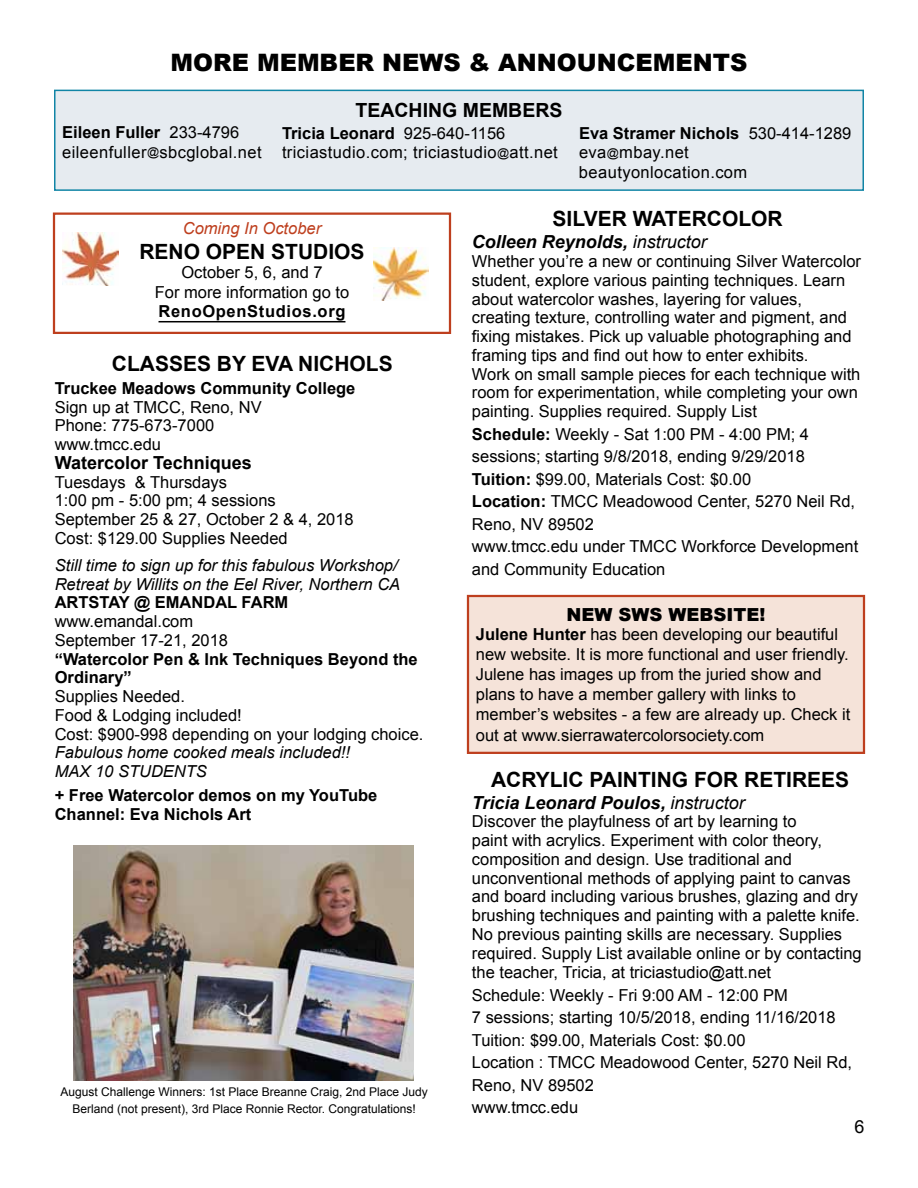
<style>
.page{position:relative;width:918px;height:1188px;background:#fff}
.page>*{position:absolute;margin:0;border:0;box-sizing:border-box;transform-origin:0 0}
.t1{font:900 24px "Arial";color:#000}
.t2{font:700 21px "Arial";color:#000}
.t3{font:700 19.5px "Arial";color:#000}
.t4{font:italic 700 18px "Arial";color:#000}
.t5{font:700 18px "Arial";color:#000}
.t6{font:900 18px "Arial";color:#000}
.t7{font:18px "Arial";color:#000}
.t8{font:16.5px/18.8px "Arial";color:#000}
.t9{font:16.5px/19.5px "Arial";letter-spacing:.025em;color:#000}
.t10{font:700 16.5px/18.8px "Arial";color:#000}
.t11{font:italic 16.5px/18.8px "Arial";color:#000}
.t12{font:700 16.5px "Arial";letter-spacing:.04em;color:#000}
.t13{font:italic 16.5px "Arial";color:#be3f1e}
.t14{font:12px/16.5px "Arial";color:#000;text-align:center}
.s1{font-weight:700}
.s2{font-size:12px}
.s3{font-weight:400}
</style>
<div class="page">
<div style="left:468px;top:596px;width:396px;height:157px;background:#f5e3d9"></div>
<div style="left:467px;top:595px;width:398px;height:159px;border:2px solid #be3f1e"></div>
<img style="left:73px;top:846px;width:341px;height:235px">
<img style="left:62px;top:232px;width:57px;height:53px">
<hr style="left:159px;top:321px;width:186px;height:1px;background:#000">
<div style="left:53px;top:213px;width:398px;height:121px;border:2px solid #be3f1e"></div>
<div style="left:55px;top:90px;width:808px;height:100px;background:#e6ebf0"></div>
<div style="left:54px;top:90px;width:810px;height:101px;border:2px solid #1185a6"></div>
<img style="left:374px;top:248px;width:54px;height:53px">
<h1 class="t1" style="left:170px;top:45px;width:579px">MORE MEMBER NEWS &amp; ANNOUNCEMENTS</h1>
<p class="t3" style="left:356px;top:97px;width:208px">TEACHING MEMBERS</p>
<p class="t9" style="left:62px;top:123px;width:201px"><span class="s1">Eileen Fuller</span> 233-4796 eileenfuller<span class="s2">@</span>sbcglobal.net</p>
<p class="t9" style="left:282px;top:123px;width:277px"><span class="s1">Tricia Leonard</span> 925-640-1156 triciastudio.com; triciastudio<span class="s2">@</span>att.net</p>
<p class="t9" style="left:579px;top:123px;width:274px"><span class="s1">Eva Stramer Nichols</span> 530-414-1289 eva<span class="s2">@</span>mbay.net beautyonlocation.com</p>
<p class="t13" style="left:183px;top:217px;width:140px">Coming In October</p>
<p class="t2" style="left:139px;top:238px;width:227px">RENO OPEN STUDIOS</p>
<p class="t8" style="left:155px;top:263px;width:196px;line-height:19.5px;text-align:center">October 5, 6, and 7<br>For more information go to</p>
<p class="t12" style="left:159px;top:301px;width:188px">RenoOpenStudios.org</p>
<p class="t2" style="left:112px;top:350px;width:282px">CLASSES BY EVA NICHOLS</p>
<p class="t10" style="left:55px;top:379px;width:302px">Truckee Meadows Community College</p>
<p class="t8" style="left:55px;top:398px;width:208px">Sign up at TMCC, Reno, NV<br>Phone: 775-673-7000 www.tmcc.edu</p>
<p class="t5" style="left:55px;top:451px;width:199px">Watercolor Techniques</p>
<p class="t8" style="left:55px;top:473px;width:301px">Tuesdays &amp; Thursdays<br>1:00 pm - 5:00 pm; 4 sessions<br>September 25 &amp; 27, October 2 &amp; 4, 2018<br>Cost: $129.00 Supplies Needed</p>
<p class="t11" style="left:55px;top:556px;width:347px">Still time to sign up for this fabulous Workshop/<br>Retreat by Willits on the Eel River, Northern CA</p>
<p class="t10" style="left:55px;top:594px;width:235px">ARTSTAY @ EMANDAL FARM</p>
<p class="t8" style="left:55px;top:612px;width:175px">www.emandal.com<br>September 17-21, 2018</p>
<p class="t10" style="left:55px;top:650px;width:365px">“Watercolor Pen &amp; Ink Techniques Beyond the<br>Ordinary”</p>
<p class="t8" style="left:55px;top:687px;width:370px">Supplies Needed.<br>Food &amp; Lodging included!<br>Cost: $900-998 depending on your lodging choice.</p>
<p class="t11" style="left:55px;top:743px;width:297px">Fabulous home cooked meals included!!<br>MAX 10 STUDENTS</p>
<p class="t10" style="left:55px;top:786px;width:324px">+ Free Watercolor demos on my YouTube<br>Channel: Eva Nichols Art</p>
<p class="t14" style="left:60px;top:1084px;width:369px">August Challenge Winners: 1st Place Breanne Craig, 2nd Place Judy<br>Berland (not present), 3rd Place Ronnie Rector. Congratulations!</p>
<p class="t2" style="left:553px;top:205px;width:232px">SILVER WATERCOLOR</p>
<p class="t4" style="left:472px;top:230px;width:237px">Colleen Reynolds, <span class="s3">instructor</span></p>
<p class="t8" style="left:472px;top:252px;width:391px">Whether you’re a new or continuing Silver Watercolor student, explore various painting techniques. Learn about watercolor washes, layering for values, creating texture, controlling water and pigment, and fixing mistakes. Pick up valuable photographing and framing tips and find out how to enter exhibits.<br>Work on small sample pieces for each technique with room for experimentation, while completing your own painting. Supplies required. Supply List</p>
<p class="t8" style="left:472px;top:423px;width:388px;line-height:22.5px"><span class="s1">Schedule:</span> Weekly - Sat 1:00 PM - 4:00 PM; 4 sessions; starting 9/8/2018, ending 9/29/2018<br><span class="s1">Tuition:</span> $99.00, Materials Cost: $0.00<br><span class="s1">Location:</span> TMCC Meadowood Center, 5270 Neil Rd, Reno, NV 89502<br>www.tmcc.edu under TMCC Workforce Development and Community Education</p>
<p class="t6" style="left:567px;top:601px;width:200px">NEW SWS WEBSITE!</p>
<p class="t8" style="left:476px;top:625px;width:376px;line-height:19.8px"><span class="s1">Julene Hunter</span> has been developing our beautiful new website. It is more functional and user friendly.<br>Julene has images up from the juried show and plans to have a member gallery with links to member’s websites - a few are already up. Check it</p>
<p class="t8" style="left:476px;top:726px;width:290px">out at www.sierrawatercolorsociety.com</p>
<p class="t2" style="left:491px;top:766px;width:360px">ACRYLIC PAINTING FOR RETIREES</p>
<p class="t4" style="left:472px;top:791px;width:274px">Tricia Leonard Poulos, <span class="s3">instructor</span></p>
<p class="t8" style="left:472px;top:812px;width:391px">Discover the playfulness of art by learning to<br>paint with acrylics. Experiment with color theory, composition and design. Use traditional and unconventional methods of applying paint to canvas and board including various brushes, glazing and dry brushing techniques and painting with a palette knife.<br>No previous painting skills are necessary. Supplies required. Supply List available online or by contacting the teacher, Tricia, at triciastudio@att.net</p>
<p class="t8" style="left:472px;top:984px;width:382px;line-height:22.5px">Schedule: Weekly - Fri 9:00 AM - 12:00 PM<br>7 sessions; starting 10/5/2018, ending 11/16/2018<br>Tuition: $99.00, Materials Cost: $0.00<br>Location : TMCC Meadowood Center, 5270 Neil Rd, Reno, NV 89502<br>www.tmcc.edu</p>
<p class="t7" style="left:854px;top:1114px;width:12px">6</p>
</div>
